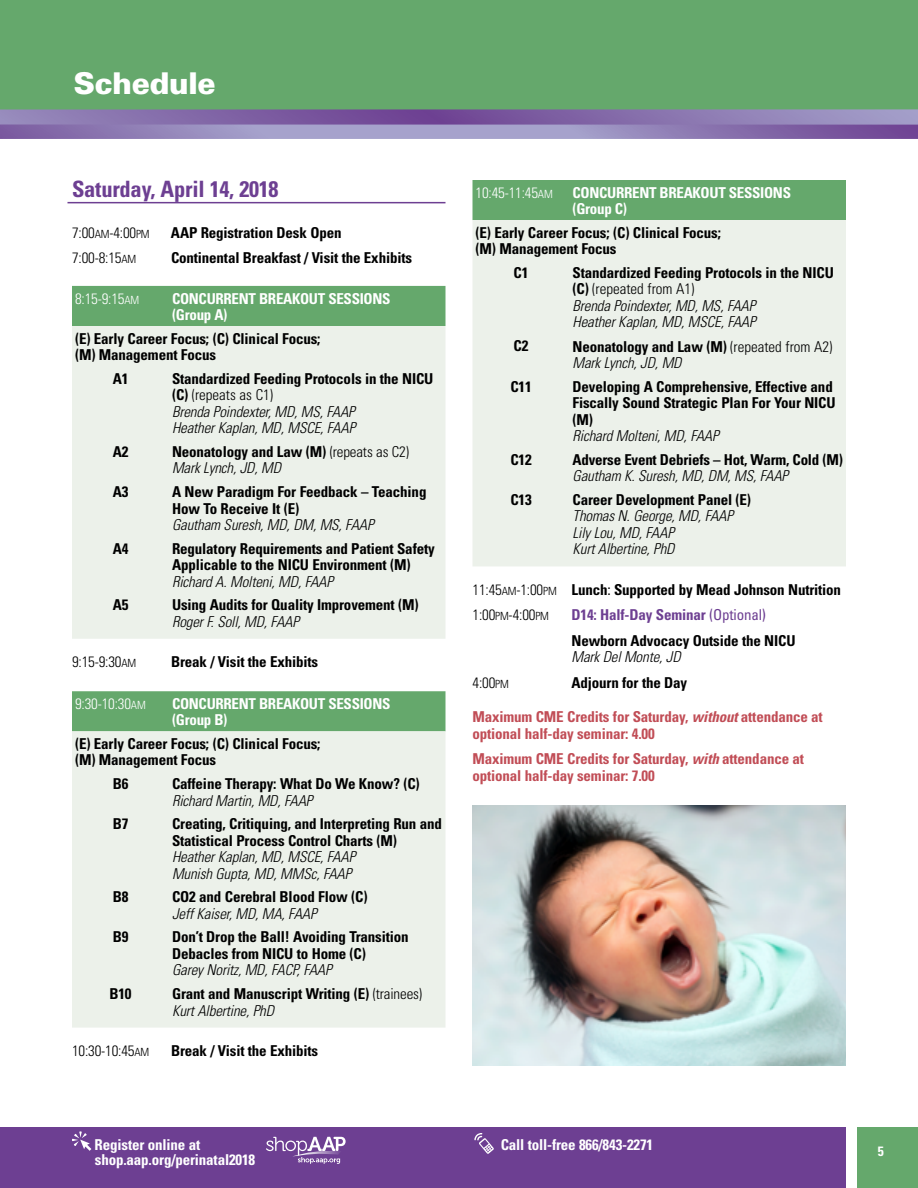
<style>
.page{position:relative;width:918px;height:1188px;background:#fff}
.page>*{position:absolute;margin:0;border:0;box-sizing:border-box;transform-origin:0 0}
.t1{font:900 30px "Univers";letter-spacing:-.02em;color:#fff}
.t2{font:700 condensed 22.5px "Univers";letter-spacing:-.01em;color:#6d3f92}
.t3{font:700 condensed 15px/16.5px "Univers";letter-spacing:-.01em;color:#000}
.t4{font:italic 300 condensed 15px/16.5px "Univers";letter-spacing:-.01em;color:#000}
.t5{font:700 condensed 15px/16.5px "Univers";letter-spacing:-.02em;color:#fff}
.t6{font:700 condensed 15px/16.5px "Univers";letter-spacing:-.01em;color:#c14d56}
.t7{font:300 condensed 15px "Univers";letter-spacing:-.01em;color:#fff}
.t8{font:300 condensed 15px "Univers";letter-spacing:-.01em;color:#000}
.t9{font:300 condensed 15px "Univers";letter-spacing:-.01em;color:#000}
.t10{font:700 condensed 13.5px "Univers";color:#fff}
.s1{font-size:11.25px}
.s2{font-weight:700;font-style:normal}
.s3{font-style:normal}
.s4{font-weight:300}
.s5{font-weight:300;font-style:italic}
.s6{font-weight:300;font-size:11.25px}
.s7{font-weight:400}
.s8{color:#6d3f92}
.s9{font-weight:400;color:#6d3f92}
.s10{font-style:italic}
</style>
<div class="page">
<div style="left:0;top:1127px;width:846px;height:61px;background:#6d3f92"></div>
<div style="left:857px;top:1127px;width:61px;height:61px;background:#65a86c"></div>
<div style="left:0;top:0;width:918px;height:134px;background:#65a86c"></div>
<svg style="left:72px;top:1131px;width:19px;height:20px"></svg>
<svg style="left:474px;top:1133px;width:20px;height:21px"></svg>
<svg style="left:266px;top:1137px;width:80px;height:27px"></svg>
<svg style="left:0;top:109px;width:918px;height:30px;background:#8c79b0"></svg>
<hr style="left:68px;top:202px;width:378px;height:1px;background:#6d3f92">
<div style="left:72px;top:286px;width:374px;height:40px;background:#65a86c"></div>
<div style="left:72px;top:326px;width:374px;height:313px;background:#ecf1ea"></div>
<div style="left:72px;top:691px;width:374px;height:40px;background:#65a86c"></div>
<div style="left:72px;top:731px;width:374px;height:297px;background:#ecf1ea"></div>
<div style="left:472px;top:180px;width:374px;height:40px;background:#65a86c"></div>
<div style="left:472px;top:220px;width:374px;height:346px;background:#ecf1ea"></div>
<img style="left:472px;top:805px;width:374px;height:261px">
<h1 class="t1" style="left:74px;top:64px;width:144px">Schedule</h1>
<h2 class="t2" style="left:72px;top:176px;width:208px">Saturday, April 14, 2018</h2>
<p class="t8" style="left:72px;top:224px;width:79px">7:00<span class="s1">AM</span>-4:00<span class="s1">PM</span></p>
<p class="t3" style="left:171px;top:224px;width:172px">AAP Registration Desk Open</p>
<p class="t8" style="left:72px;top:249px;width:66px">7:00-8:15<span class="s1">AM</span></p>
<p class="t3" style="left:171px;top:250px;width:243px">Continental Breakfast / Visit the Exhibits</p>
<p class="t7" style="left:75px;top:289px;width:66px">8:15-9:15<span class="s1">AM</span></p>
<p class="t5" style="left:172px;top:290px;width:220px">CONCURRENT BREAKOUT SESSIONS (Group A)</p>
<p class="t3" style="left:75px;top:330px;width:247px">(E) Early Career Focus; (C) Clinical Focus; (M) Management Focus</p>
<p class="t3" style="left:113px;top:370px;width:17px">A1</p>
<p class="t4" style="left:172px;top:370px;width:263px"><span class="s2">Standardized Feeding Protocols in the NICU (C)</span> <span class="s3">(repeats as C1)<br></span>Brenda Poindexter, MD, MS, FAAP<br>Heather Kaplan, MD, MSCE, FAAP</p>
<p class="t3" style="left:113px;top:443px;width:17px">A2</p>
<p class="t3" style="left:172px;top:443px;width:239px">Neonatology and Law (M) <span class="s4">(repeats as C2)<br></span><span class="s5">Mark Lynch, JD, MD</span></p>
<p class="t3" style="left:113px;top:483px;width:17px">A3</p>
<p class="t3" style="left:172px;top:483px;width:256px">A New Paradigm For Feedback – Teaching<br>How To Receive It (E)</p>
<p class="t4" style="left:172px;top:516px;width:203px">Gautham Suresh, MD, DM, MS, FAAP</p>
<p class="t3" style="left:113px;top:540px;width:17px">A4</p>
<p class="t3" style="left:172px;top:540px;width:264px">Regulatory Requirements and Patient Safety<br>Applicable to the NICU Environment (M)</p>
<p class="t4" style="left:172px;top:573px;width:163px">Richard A. Molteni, MD, FAAP</p>
<p class="t3" style="left:113px;top:596px;width:17px">A5</p>
<p class="t3" style="left:172px;top:596px;width:248px">Using Audits for Quality Improvement (M)</p>
<p class="t4" style="left:172px;top:613px;width:129px">Roger F. Soll, MD, FAAP</p>
<p class="t9" style="left:72px;top:653px;width:66px">9:15-9:30<span class="s1">AM</span></p>
<p class="t3" style="left:171px;top:653px;width:149px">Break / Visit the Exhibits</p>
<p class="t7" style="left:75px;top:695px;width:72px">9:30-10:30<span class="s1">AM</span></p>
<p class="t5" style="left:172px;top:695px;width:220px">CONCURRENT BREAKOUT SESSIONS (Group B)</p>
<p class="t3" style="left:75px;top:735px;width:247px">(E) Early Career Focus; (C) Clinical Focus; (M) Management Focus</p>
<p class="t3" style="left:113px;top:775px;width:17px">B6</p>
<p class="t3" style="left:172px;top:775px;width:249px">Caffeine Therapy: What Do We Know? (C)</p>
<p class="t4" style="left:172px;top:792px;width:142px">Richard Martin, MD, FAAP</p>
<p class="t3" style="left:113px;top:815px;width:17px">B7</p>
<p class="t3" style="left:172px;top:815px;width:271px">Creating, Critiquing, and Interpreting Run and<br>Statistical Process Control Charts (M)</p>
<p class="t4" style="left:172px;top:848px;width:185px">Heather Kaplan, MD, MSCE, FAAP<br>Munish Gupta, MD, MMSc, FAAP</p>
<p class="t3" style="left:113px;top:888px;width:17px">B8</p>
<p class="t3" style="left:172px;top:888px;width:197px">CO2 and Cerebral Blood Flow (C)</p>
<p class="t4" style="left:172px;top:905px;width:146px">Jeff Kaiser, MD, MA, FAAP</p>
<p class="t3" style="left:113px;top:929px;width:17px">B9</p>
<p class="t3" style="left:172px;top:929px;width:238px">Don’t Drop the Ball! Avoiding Transition<br>Debacles from NICU to Home (C)</p>
<p class="t4" style="left:172px;top:962px;width:161px">Garey Noritz, MD, FACP, FAAP</p>
<p class="t3" style="left:109px;top:985px;width:24px">B10</p>
<p class="t3" style="left:172px;top:985px;width:252px">Grant and Manuscript Writing (E) <span class="s4">(trainees)<br></span><span class="s5">Kurt Albertine, PhD</span></p>
<p class="t9" style="left:72px;top:1042px;width:79px">10:30-10:45<span class="s1">AM</span></p>
<p class="t3" style="left:171px;top:1042px;width:149px">Break / Visit the Exhibits</p>
<p class="t7" style="left:476px;top:183px;width:79px">10:45-11:45<span class="s1">AM</span></p>
<p class="t5" style="left:573px;top:184px;width:220px">CONCURRENT BREAKOUT SESSIONS (Group C)</p>
<p class="t3" style="left:476px;top:224px;width:247px">(E) Early Career Focus; (C) Clinical Focus; (M) Management Focus</p>
<p class="t3" style="left:514px;top:264px;width:16px">C1</p>
<p class="t4" style="left:573px;top:264px;width:263px"><span class="s2">Standardized Feeding Protocols in the NICU (C)</span> <span class="s3">(repeated from A1)<br></span>Brenda Poindexter, MD, MS, FAAP<br>Heather Kaplan, MD, MSCE, FAAP</p>
<p class="t3" style="left:514px;top:337px;width:16px">C2</p>
<p class="t3" style="left:573px;top:338px;width:261px">Neonatology and Law (M) <span class="s4">(repeated from A2)<br></span><span class="s5">Mark Lynch, JD, MD</span></p>
<p class="t3" style="left:510px;top:378px;width:23px">C11</p>
<p class="t3" style="left:573px;top:378px;width:265px">Developing A Comprehensive, Effective and<br>Fiscally Sound Strategic Plan For Your NICU (M)</p>
<p class="t4" style="left:573px;top:427px;width:148px">Richard Molteni, MD, FAAP</p>
<p class="t3" style="left:510px;top:451px;width:23px">C12</p>
<p class="t3" style="left:573px;top:451px;width:272px">Adverse Event Debriefs – Hot, Warm, Cold (M)</p>
<p class="t4" style="left:573px;top:468px;width:217px">Gautham K. Suresh, MD, DM, MS, FAAP</p>
<p class="t3" style="left:510px;top:491px;width:23px">C13</p>
<p class="t3" style="left:573px;top:491px;width:180px">Career Development Panel (E)</p>
<p class="t4" style="left:573px;top:508px;width:162px">Thomas N. George, MD, FAAP<br>Lily Lou, MD, FAAP<br>Kurt Albertine, PhD</p>
<p class="t3" style="left:473px;top:577px;width:370px;line-height:25.5px"><span class="s4">11:45</span><span class="s6">AM</span><span class="s4">-1:00</span><span class="s6">PM</span> Lunch<span class="s7">:</span> Supported by Mead Johnson Nutrition<br><span class="s4">1:00</span><span class="s6">PM</span><span class="s4">-4:00</span><span class="s6">PM</span></p>
<p class="t3" style="left:571px;top:602px;width:226px;line-height:25.5px"><span class="s8">D14: Half-Day Seminar</span> <span class="s9">(Optional)<br></span>Newborn Advocacy Outside the NICU</p>
<p class="t4" style="left:571px;top:649px;width:111px">Mark Del Monte, JD</p>
<p class="t8" style="left:473px;top:674px;width:38px">4:00<span class="s1">PM</span></p>
<p class="t3" style="left:572px;top:674px;width:117px">Adjourn for the Day</p>
<p class="t6" style="left:473px;top:709px;width:352px">Maximum CME Credits for Saturday, <span class="s10">without</span> attendance at optional half-day seminar: 4.00</p>
<p class="t6" style="left:473px;top:751px;width:333px">Maximum CME Credits for Saturday, <span class="s10">with</span> attendance at optional half-day seminar: 7.00</p>
<p class="t5" style="left:95px;top:1136px;width:107px">Register online at</p>
<p class="t5" style="left:501px;top:1136px;width:154px">Call toll-free 866/843-2271</p>
<p class="t5" style="left:95px;top:1151px;width:162px">shop.aap.org/perinatal2018</p>
<p class="t10" style="left:878px;top:1143px;width:7px">5</p>
</div>
